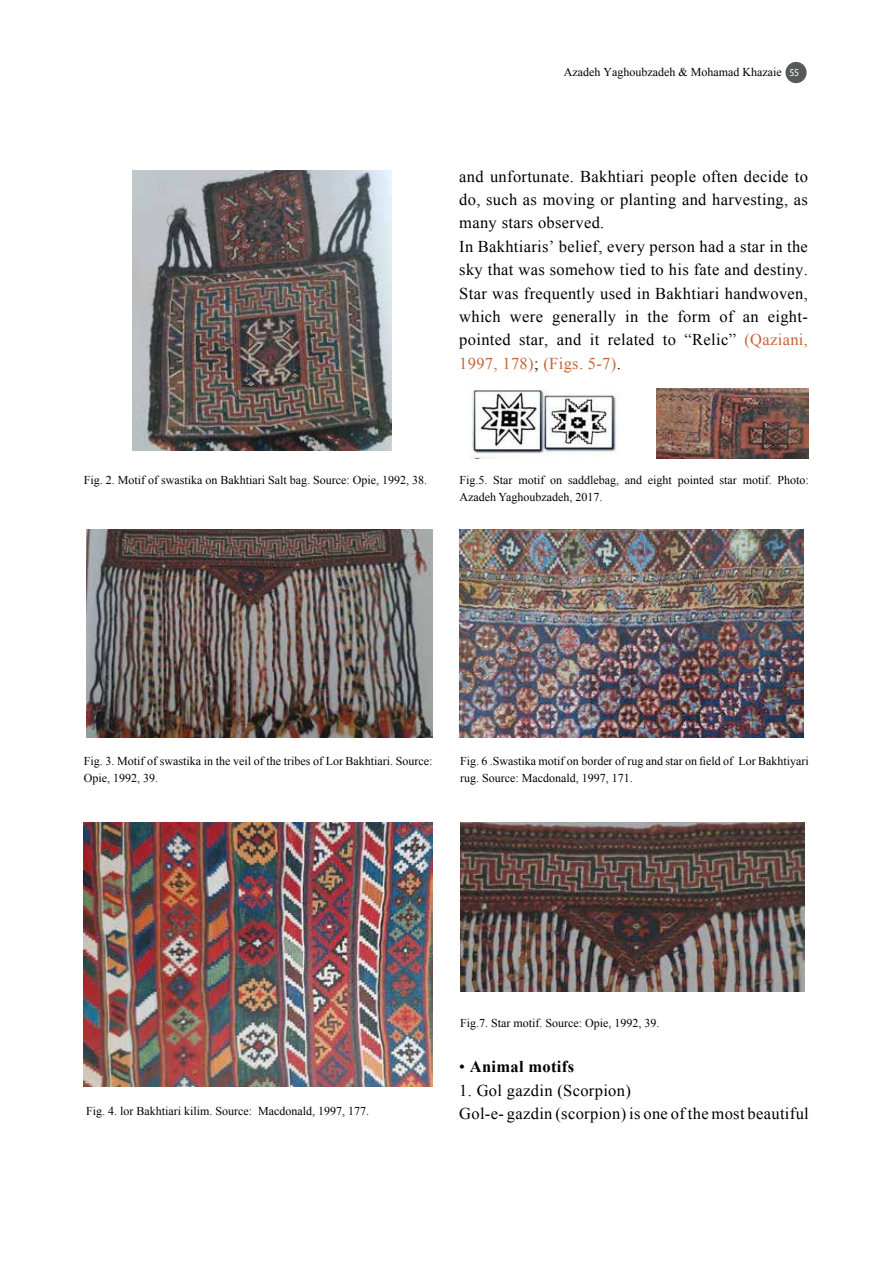
<style>
.page{position:relative;width:893px;height:1263px;background:#fff}
.page>*{position:absolute;margin:0;border:0;box-sizing:border-box;transform-origin:0 0}
.t1{font:16.5px/23.4px "Times New Roman";letter-spacing:.02em;color:#000}
.t2{font:16.5px "Times New Roman";letter-spacing:.02em;color:#c86234}
.t3{font:700 16.5px "Times New Roman";letter-spacing:.02em;color:#000}
.t4{font:12px/16.5px "Times New Roman";color:#000}
.t5{font:10.5px "Myriad Pro";color:#fff;scale:.92 1}
.s1{color:#000}
.s2{font-weight:400}
</style>
<div class="page">
<div style="left:785px;top:62px;width:22px;height:21px;background:#58595b;border-radius:50%"></div>
<img style="left:133px;top:170px;width:259px;height:280px">
<img style="left:86px;top:529px;width:347px;height:209px">
<img style="left:84px;top:822px;width:349px;height:264px">
<img style="left:471px;top:390px;width:146px;height:68px">
<img style="left:656px;top:389px;width:152px;height:69px">
<img style="left:459px;top:529px;width:344px;height:209px">
<img style="left:460px;top:822px;width:344px;height:169px">
<p class="t4" style="left:564px;top:64px;width:219px">Azadeh Yaghoubzadeh &amp; Mohamad Khazaie</p>
<p class="t5" style="left:789px;top:66px;width:12px">55</p>
<p class="t1" style="left:459px;top:164px;width:350px">and unfortunate. Bakhtiari people often decide to do, such as moving or planting and harvesting, as many stars observed.<br>In Bakhtiaris’ belief, every person had a star in the sky that was somehow tied to his fate and destiny.<br>Star was frequently used in Bakhtiari handwoven,</p>
<h1 class="t2" style="left:684px;top:329px;width:125px"><span class="s1">“Relic”</span> (Qaziani,</h1>
<h1 class="t1" style="left:459px;top:304px;width:43px">which</h1>
<h1 class="t2" style="left:459px;top:352px;width:163px">1997, 178)<span class="s1">;</span> (Figs. 5-7 <span class="s1">.</span>(</h1>
<h1 class="t1" style="left:552px;top:304px;width:66px">generally</h1>
<h1 class="t1" style="left:625px;top:304px;width:15px">in</h1>
<h1 class="t1" style="left:647px;top:304px;width:22px">the</h1>
<h1 class="t1" style="left:768px;top:304px;width:42px">eight-</h1>
<h1 class="t1" style="left:677px;top:304px;width:35px">form</h1>
<h1 class="t1" style="left:720px;top:304px;width:16px">of</h1>
<h1 class="t1" style="left:510px;top:304px;width:35px">were</h1>
<h1 class="t1" style="left:743px;top:304px;width:17px">an</h1>
<h1 class="t1" style="left:459px;top:328px;width:53px">pointed</h1>
<h1 class="t1" style="left:557px;top:328px;width:26px">and</h1>
<h1 class="t1" style="left:590px;top:328px;width:11px">it</h1>
<h1 class="t1" style="left:608px;top:328px;width:48px">related</h1>
<h1 class="t1" style="left:519px;top:328px;width:31px">star,</h1>
<h1 class="t1" style="left:663px;top:328px;width:15px">to</h1>
<p class="t4" style="left:84px;top:472px;width:345px">Fig. 2. Motif of swastika on Bakhtiari Salt bag. Source: Opie, 1992, 38.</p>
<p class="t4" style="left:459px;top:472px;width:144px">Fig.5.<br>Azadeh Yaghoubzadeh, 2017.</p>
<p class="t4" style="left:518px;top:472px;width:28px">motif</p>
<p class="t4" style="left:568px;top:472px;width:52px">saddlebag,</p>
<p class="t4" style="left:625px;top:472px;width:19px">and</p>
<p class="t4" style="left:648px;top:472px;width:26px">eight</p>
<p class="t4" style="left:678px;top:472px;width:37px">pointed</p>
<p class="t4" style="left:743px;top:472px;width:31px">motif.</p>
<p class="t4" style="left:777px;top:472px;width:33px">Photo:</p>
<p class="t4" style="left:493px;top:472px;width:21px">Star</p>
<p class="t4" style="left:720px;top:472px;width:19px">star</p>
<p class="t4" style="left:550px;top:472px;width:13px">on</p>
<p class="t4" style="left:84px;top:753px;width:350px">Fig. 3. Motif of swastika in the veil of the tribes of Lor Bakhtiari. Source:<br>Opie, 1992, 39.</p>
<p class="t4" style="left:460px;top:753px;width:350px">Fig .6. Swastika motif on border of rug and star on field of Lor Bakhtiyari rug. Source: Macdonald, 1997, 171.</p>
<p class="t4" style="left:86px;top:1102px;width:168px">Fig. 4. lor Bakhtiari kilim. Source:</p>
<p class="t4" style="left:258px;top:1102px;width:112px">Macdonald, 1997, 177.</p>
<p class="t4" style="left:460px;top:1014px;width:201px">Fig.7. Star motif. Source: Opie, 1992, 39.</p>
<h1 class="t3" style="left:459px;top:1055px;width:116px"><span class="s2">•</span> Animal motifs</h1>
<h1 class="t1" style="left:459px;top:1078px;width:351px">1. Gol gazdin (Scorpion(<br>Gol -e- gazdin (scorpion) is one ofthe most beautiful</h1>
</div>
